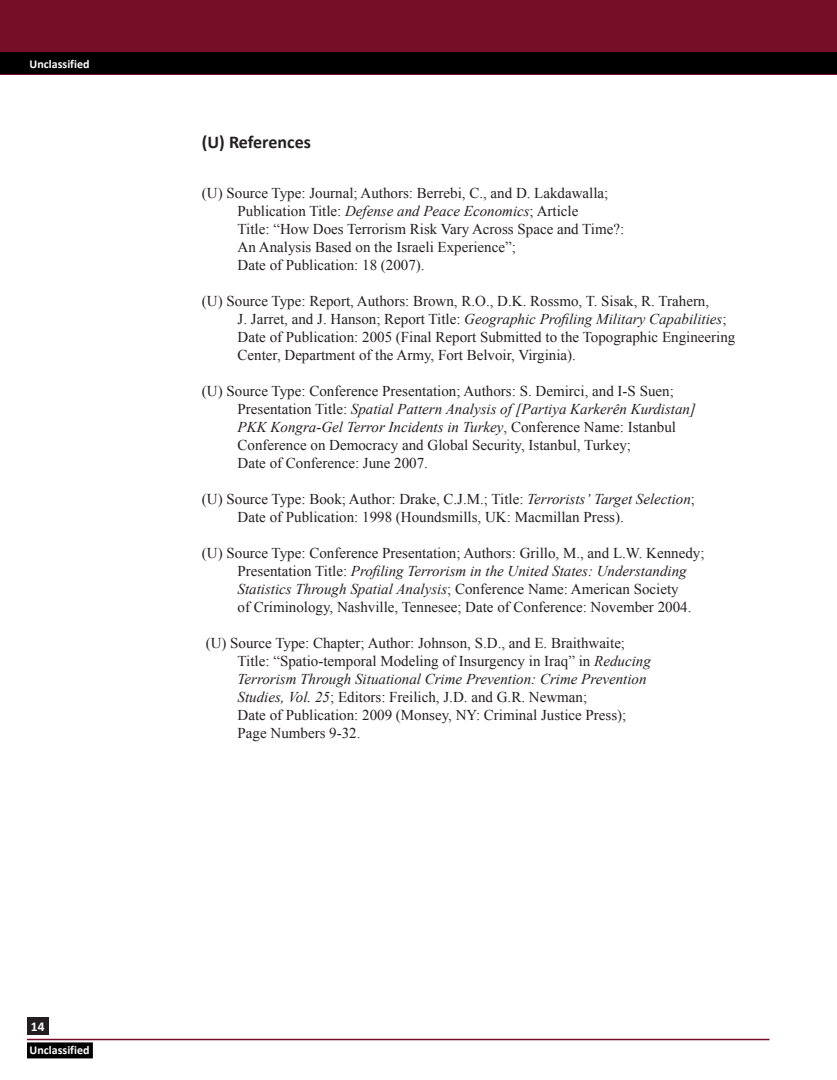
<style>
.page{position:relative;width:837px;height:1080px;background:#fff}
.page>*{position:absolute;margin:0;border:0;box-sizing:border-box;transform-origin:0 0}
.Notes_References_Hea{font:700 18px "Calibri";color:#231f20}
.References_text_body{font:15px/18px "Times New Roman";color:#231f20}
.t1{font:700 13.5px "Calibri";color:#fff}
.t2{font:700 12px "Calibri";color:#fff}
.s1{font-style:italic}
</style>
<div class="page">
<div style="left:0;top:0;width:837px;height:74px;background:#770e28"></div>
<div style="left:0;top:53px;width:837px;height:21px;background:#000"></div>
<hr style="left:27px;top:1039px;width:742px;height:1px;background:#770e28">
<div style="left:27px;top:1042px;width:66px;height:16px;background:#000;border:2px solid #000"></div>
<div style="left:27px;top:1017px;width:22px;height:17px;background:#231f20"></div>
<p class="t2" style="left:30px;top:57px;width:61px">Unclassified</p>
<p class="t1" style="left:31px;top:1017px;width:15px">14</p>
<p class="t2" style="left:30px;top:1042px;width:61px">Unclassified</p>
<p class="Notes_References_Hea" style="left:202px;top:131px;width:110px">(U) References</p>
<p class="References_text_body" style="left:238px;top:184px;width:388px;text-indent:-36px">(U) Source Type: Journal; Authors: Berrebi, C., and D. Lakdawalla; Publication Title: <span class="s1">Defense and Peace Economics</span>; Article<br>Title: “How Does Terrorism Risk Vary Across Space and Time?:<br>An Analysis Based on the Israeli Experience”;<br>Date of Publication: 18 (2007).</p>
<p class="References_text_body" style="left:238px;top:292px;width:499px;text-indent:-36px">(U) Source Type: Report, Authors: Brown, R.O., D.K. Rossmo, T. Sisak, R. Trahern,<br>J. Jarret, and J. Hanson; Report Title: <span class="s1">Geographic Profiling Military Capabilities</span>; Date of Publication: 2005 (Final Report Submitted to the Topographic Engineering Center, Department of the Army, Fort Belvoir, Virginia).</p>
<p class="References_text_body" style="left:238px;top:382px;width:460px;text-indent:-36px">(U) Source Type: Conference Presentation; Authors: S. Demirci, and I-S Suen; Presentation Title: <span class="s1">Spatial Pattern Analysis of [Partiya Karkerên Kurdistan] PKK Kongra-Gel Terror Incidents in Turkey</span>, Conference Name: Istanbul Conference on Democracy and Global Security, Istanbul, Turkey;<br>Date of Conference: June 2007.</p>
<p class="References_text_body" style="left:238px;top:490px;width:459px;text-indent:-36px">(U) Source Type: Book; Author: Drake, C.J.M.; Title: <span class="s1">Terroristsʼ Target Selection</span>;<br>Date of Publication: 1998 (Houndsmills, UK: Macmillan Press).</p>
<p class="References_text_body" style="left:238px;top:544px;width:468px;text-indent:-36px">(U) Source Type: Conference Presentation; Authors: Grillo, M., and L.W. Kennedy; Presentation Title: <span class="s1">Profiling Terrorism in the United States: Understanding Statistics Through Spatial Analysis</span>; Conference Name: American Society<br>of Criminology, Nashville, Tennesee; Date of Conference: November 2004.</p>
<p class="References_text_body" style="left:238px;top:634px;width:415px;text-indent:-32px">(U) Source Type: Chapter; Author: Johnson, S.D., and E. Braithwaite; Title: “Spatio-temporal Modeling of Insurgency in Iraq” in <span class="s1">Reducing Terrorism Through Situational Crime Prevention: Crime Prevention Studies, Vol. 25</span>; Editors: Freilich, J.D. and G.R. Newman;<br>Date of Publication: 2009 (Monsey, NY: Criminal Justice Press); Page Numbers 9-32.</p>
</div>
